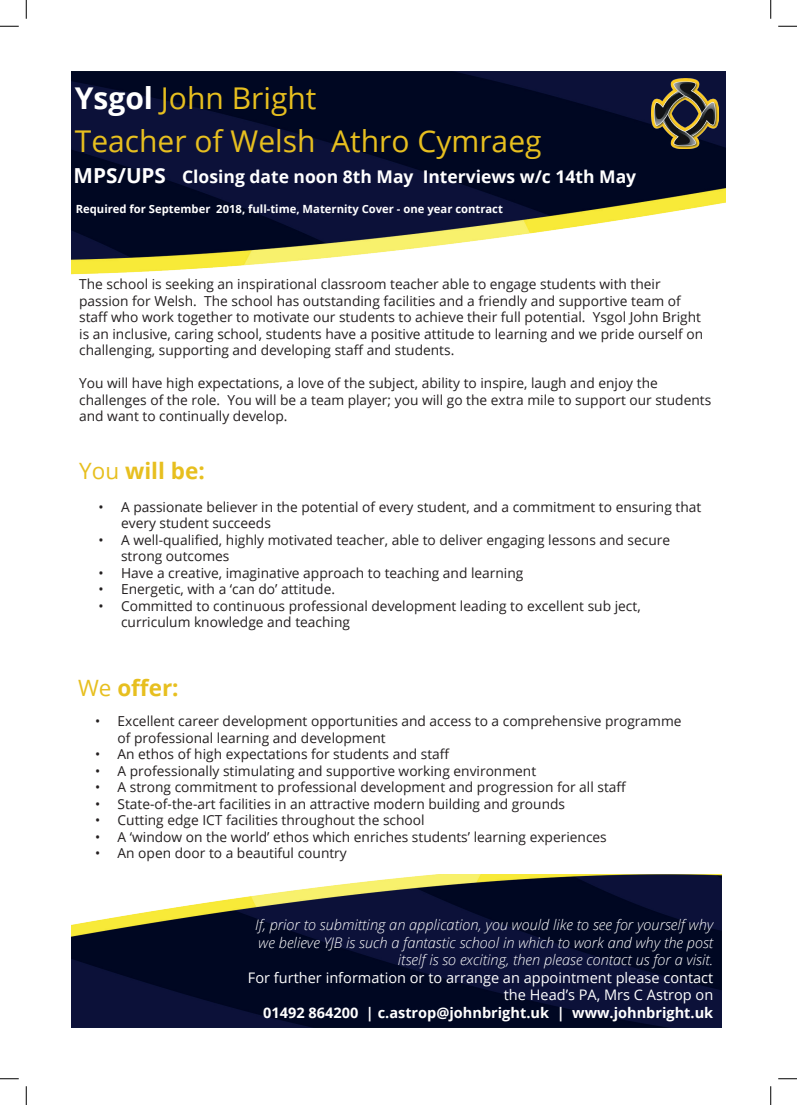
<style>
.page{position:relative;width:797px;height:1105px;background:#fff}
.page>*{position:absolute;margin:0;border:0;box-sizing:border-box;transform-origin:0 0}
.t1{font:30px/42.8px "Open Sans";color:#e7bf1f}
.t2{font:700 22.5px "Open Sans";color:#e7bf1f}
.t3{font:700 17.5px "Open Sans";color:#fff}
.t4{font:italic 300 14.5px/17.5px "Open Sans";color:#fff;text-align:right}
.t5{font:14.5px/17.5px "Open Sans";color:#fff;text-align:right}
.t6{font:700 14.5px "Open Sans";color:#fff}
.t7{font:13.75px/16.5px "Open Sans";color:#231f20}
.t8{font:700 11.25px "Open Sans";color:#fff}
.s1{font-weight:700;color:#fff}
.s2{font-size:20.62px}
.s3{font-weight:400}
</style>
<div class="page">
<img style="left:71px;top:71px;width:654px;height:203px">
<img style="left:651px;top:78px;width:67px;height:70px">
<img style="left:71px;top:874px;width:650px;height:154px">
<svg style="left:0;top:25px;width:19px;height:2px"></svg>
<svg style="left:778px;top:25px;width:19px;height:2px"></svg>
<svg style="left:0;top:1078px;width:19px;height:1px"></svg>
<svg style="left:778px;top:1078px;width:19px;height:1px"></svg>
<svg style="left:25px;top:0;width:2px;height:19px"></svg>
<svg style="left:25px;top:1086px;width:2px;height:19px"></svg>
<svg style="left:770px;top:0;width:1px;height:19px"></svg>
<svg style="left:770px;top:1086px;width:1px;height:19px"></svg>
<h1 class="t1" style="left:75px;top:76px;width:468px"><span class="s1">Ysgol</span> John Bright<br>Teacher of Welsh Athro Cymraeg</h1>
<p class="t3" style="left:74px;top:164px;width:564px"><span class="s2">MPS/UPS</span> Closing date noon 8th May Interviews w/c 14th May</p>
<p class="t8" style="left:76px;top:201px;width:428px">Required for September 2018, full-time, Maternity Cover - one year contract</p>
<p class="t7" style="left:79px;top:275px;width:625px">The school is seeking an inspirational classroom teacher able to engage students with their passion for Welsh. The school has outstanding facilities and a friendly and supportive team of staff who work together to motivate our students to achieve their full potential. Ysgol John Bright is an inclusive, caring school, students have a positive attitude to learning and we pride ourself on challenging, supporting and developing staff and students.</p>
<p class="t7" style="left:79px;top:374px;width:633px">You will have high expectations, a love of the subject, ability to inspire, laugh and enjoy the challenges of the role. You will be a team player; you will go the extra mile to support our students and want to continually develop.</p>
<h2 class="t2" style="left:79px;top:455px;width:127px"><span class="s3">You</span> will be:</h2>
<p class="t7" style="left:121px;top:498px;width:581px;text-indent:-22px">• A passionate believer in the potential of every student, and a commitment to ensuring that every student succeeds</p>
<p class="t7" style="left:121px;top:531px;width:550px;text-indent:-22px">• A well-qualified, highly motivated teacher, able to deliver engaging lessons and secure strong outcomes</p>
<p class="t7" style="left:99px;top:564px;width:426px">• Have a creative, imaginative approach to teaching and learning</p>
<p class="t7" style="left:99px;top:580px;width:238px">• Energetic, with a ‘can do’ attitude.</p>
<p class="t7" style="left:121px;top:597px;width:521px;text-indent:-22px">• Committed to continuous professional development leading to excellent sub ject, curriculum knowledge and teaching</p>
<h2 class="t2" style="left:78px;top:671px;width:102px"><span class="s3">We</span> offer:</h2>
<p class="t7" style="left:117px;top:712px;width:565px;text-indent:-22px">• Excellent career development opportunities and access to a comprehensive programme of professional learning and development</p>
<p class="t7" style="left:95px;top:745px;width:356px">• An ethos of high expectations for students and staff</p>
<p class="t7" style="left:95px;top:762px;width:442px">• A professionally stimulating and supportive working environment</p>
<p class="t7" style="left:95px;top:778px;width:533px">• A strong commitment to professional development and progression for all staff</p>
<p class="t7" style="left:95px;top:795px;width:471px">• State-of-the-art facilities in an attractive modern building and grounds</p>
<p class="t7" style="left:95px;top:811px;width:331px">• Cutting edge ICT facilities throughout the school</p>
<p class="t7" style="left:95px;top:828px;width:513px">• A ‘window on the world’ ethos which enriches students’ learning experiences</p>
<p class="t7" style="left:95px;top:844px;width:253px">• An open door to a beautiful country</p>
<p class="t4" style="left:255px;top:916px;width:459px">If, prior to submitting an application, you would like to see for yourself why we believe YJB is such a fantastic school in which to work and why the post itself is so exciting, then please contact us for a visit.</p>
<p class="t5" style="left:248px;top:968px;width:467px">For further information or to arrange an appointment please contact the Head’s PA, Mrs C Astrop on</p>
<p class="t6" style="left:263px;top:1002px;width:451px">01492 864200 | c.astrop@johnbright.uk | www.johnbright.uk</p>
</div>
